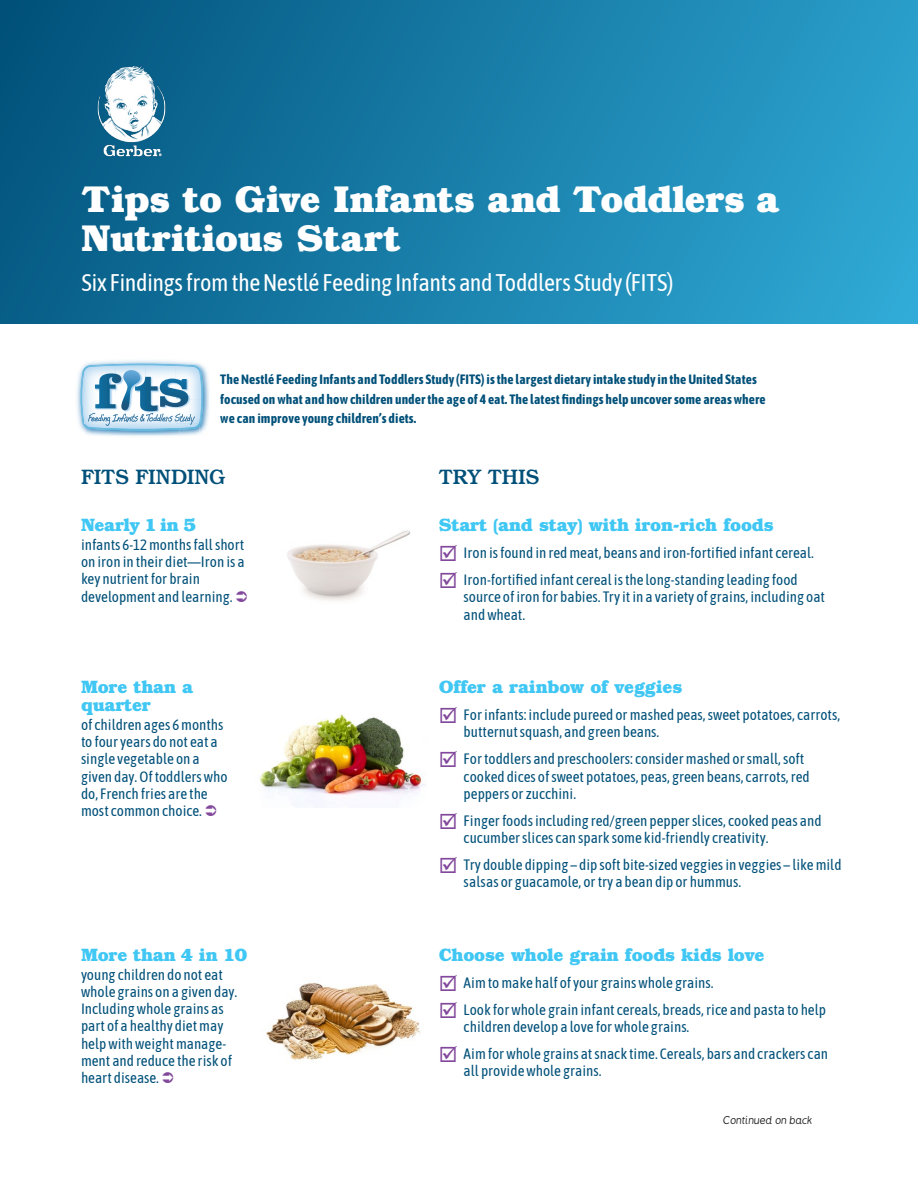
<style>
.page{position:relative;width:918px;height:1188px;background:#fff}
.page>*{position:absolute;margin:0;border:0;box-sizing:border-box;transform-origin:0 0}
.t1{font:700 37.5px/39px "Bookman Std";letter-spacing:-.005em;color:#fff}
.t2{font:24px "Asap Condensed";letter-spacing:-.02em;color:#fff}
.t3{font:500 21px "Bookman Std";letter-spacing:.005em;color:#005079}
.t4{font:700 18px/18px "Bookman Std";letter-spacing:-.01em;color:#40c7f4}
.t5{font:15px/17.2px "Asap Condensed";color:#005079}
.t6{font:700 13.5px/19.5px "Asap Condensed";letter-spacing:.005em;color:#005079}
.t7{font:italic 10.5px "B Preplay";color:#231f20}
.s1{color:#82489b}
</style>
<div class="page">
<div style="left:0;top:0;width:918px;height:324px;background:linear-gradient(to right,#045780,#2da5d1)"></div>
<img style="left:199px;top:367px;width:10px;height:67px">
<img style="left:76px;top:372px;width:8px;height:60px">
<img style="left:84px;top:430px;width:115px;height:5px">
<svg style="left:80px;top:364px;width:124px;height:66px"></svg>
<img style="left:260px;top:714px;width:165px;height:92px">
<img style="left:266px;top:983px;width:154px;height:77px">
<img style="left:287px;top:530px;width:123px;height:71px">
<img style="left:86px;top:54px;width:91px;height:113px">
<h1 class="t1" style="left:82px;top:179px;width:699px">Tips to Give Infants and Toddlers a<br>Nutritious Start</h1>
<h2 class="t2" style="left:82px;top:267px;width:593px">Six Findings from the Nestlé Feeding Infants and Toddlers Study (FITS)</h2>
<p class="t6" style="left:220px;top:370px;width:547px">The Nestlé Feeding Infants and Toddlers Study (FITS) is the largest dietary intake study in the United States focused on what and how children under the age of 4 eat. The latest findings help uncover some areas where we can improve young children’s diets.</p>
<h3 class="t3" style="left:81px;top:465px;width:146px">FITS FINDING</h3>
<h3 class="t3" style="left:439px;top:465px;width:102px">TRY THIS</h3>
<p class="t4" style="left:81px;top:516px;width:117px">Nearly 1 in 5</p>
<p class="t5" style="left:81px;top:536px;width:165px">infants 6-12 months fall short on iron in their diet—Iron is a key nutrient for brain development and learning.</p>
<p class="t4" style="left:81px;top:678px;width:114px">More than a quarter</p>
<p class="t5" style="left:81px;top:716px;width:148px">of children ages 6 months to four years do not eat a single vegetable on a given day. Of toddlers who do, French fries are the most common choice.</p>
<p class="t4" style="left:81px;top:945px;width:168px">More than 4 in 10</p>
<p class="t5" style="left:81px;top:965px;width:158px">young children do not eat whole grains on a given day.<br>Including whole grains as part of a healthy diet may help with weight manage&shy;ment and reduce the risk of heart disease.</p>
<p class="t4" style="left:439px;top:516px;width:336px">Start (and stay) with iron-rich foods</p>
<p class="t5" style="left:439px;top:544px;width:377px"><span class="s1">☑</span> Iron is found in red meat, beans and iron-fortified infant cereal.</p>
<p class="t5" style="left:464px;top:571px;width:363px;text-indent:-25px"><span class="s1">☑</span> Iron-fortified infant cereal is the long-standing leading food source of iron for babies. Try it in a variety of grains, including oat and wheat.</p>
<p class="t4" style="left:439px;top:678px;width:245px">Offer a rainbow of veggies</p>
<p class="t5" style="left:464px;top:706px;width:378px;text-indent:-25px"><span class="s1">☑</span> For infants: include pureed or mashed peas, sweet potatoes, carrots, butternut squash, and green beans.</p>
<p class="t5" style="left:464px;top:750px;width:348px;text-indent:-25px"><span class="s1">☑</span> For toddlers and preschoolers: consider mashed or small, soft cooked dices of sweet potatoes, peas, green beans, carrots, red peppers or zucchini.</p>
<p class="t5" style="left:464px;top:811px;width:359px;text-indent:-25px"><span class="s1">☑</span> Finger foods including red/green pepper slices, cooked peas and cucumber slices can spark some kid-friendly creativity.</p>
<p class="t5" style="left:464px;top:856px;width:379px;text-indent:-25px"><span class="s1">☑</span> Try double dipping – dip soft bite-sized veggies in veggies – like mild salsas or guacamole, or try a bean dip or hummus.</p>
<p class="t4" style="left:439px;top:945px;width:327px">Choose whole grain foods kids love</p>
<p class="t5" style="left:439px;top:973px;width:276px"><span class="s1">☑</span> Aim to make half of your grains whole grains.</p>
<p class="t5" style="left:464px;top:1000px;width:364px;text-indent:-25px"><span class="s1">☑</span> Look for whole grain infant cereals, breads, rice and pasta to help children develop a love for whole grains.</p>
<p class="t5" style="left:464px;top:1045px;width:366px;text-indent:-25px"><span class="s1">☑</span> Aim for whole grains at snack time. Cereals, bars and crackers can all provide whole grains.</p>
<p class="t7" style="left:723px;top:1115px;width:91px">Continued on back</p>
</div>
